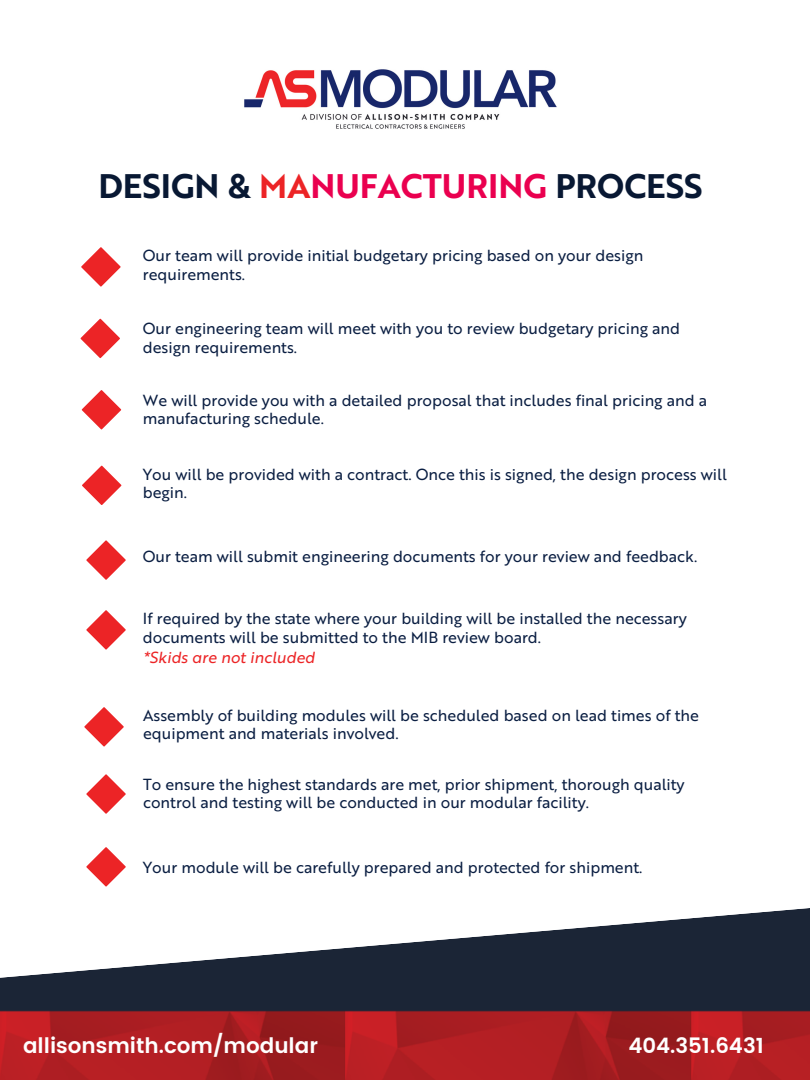
<style>
.page{position:relative;width:810px;height:1080px;background:#fff}
.page>*{position:absolute;margin:0;border:0;box-sizing:border-box;transform-origin:0 0}
.t1{font:700 33.12px "Brother 1816";color:#081833}
.t2{font:600 21.25px "Poppins";color:#fff}
.t3{font:15.62px/18.2px "Brother 1816";color:#0a1e42}
.t4{font:15.62px "Brother 1816 Regulartalic";color:#ec2426}
.s1{color:#ec2426}
.s2{color:#ea004f}
</style>
<div class="page">
<svg style="left:0;top:908px;width:810px;height:103px;fill:#1b2536"></svg>
<img style="left:0;top:1011px;width:810px;height:69px">
<svg style="left:81px;top:247px;width:40px;height:40px"></svg>
<svg style="left:81px;top:319px;width:39px;height:39px"></svg>
<svg style="left:82px;top:390px;width:39px;height:39px"></svg>
<svg style="left:82px;top:466px;width:39px;height:39px"></svg>
<svg style="left:86px;top:540px;width:40px;height:40px"></svg>
<svg style="left:86px;top:610px;width:40px;height:40px"></svg>
<svg style="left:84px;top:707px;width:40px;height:39px"></svg>
<svg style="left:86px;top:774px;width:40px;height:40px"></svg>
<svg style="left:86px;top:847px;width:40px;height:39px"></svg>
<img style="left:244px;top:69px;width:313px;height:60px">
<p class="t1" style="left:98px;top:173px;width:606px">DESIGN &amp; <span class="s1">MA</span><span class="s2">NUFACTURING</span> PROCESS</p>
<p class="t3" style="left:143px;top:248px;width:502px">Our team will provide initial budgetary pricing based on your design requirements.</p>
<p class="t3" style="left:143px;top:321px;width:539px">Our engineering team will meet with you to review budgetary pricing and design requirements.</p>
<p class="t3" style="left:143px;top:392px;width:566px">We will provide you with a detailed proposal that includes final pricing and a manufacturing schedule.</p>
<p class="t3" style="left:143px;top:467px;width:586px">You will be provided with a contract. Once this is signed, the design process will begin.</p>
<p class="t3" style="left:143px;top:549px;width:556px">Our team will submit engineering documents for your review and feedback.</p>
<p class="t3" style="left:143px;top:611px;width:545px">If required by the state where your building will be installed the necessary documents will be submitted to the MIB review board.</p>
<p class="t4" style="left:143px;top:651px;width:173px">*Skids are not included</p>
<p class="t3" style="left:143px;top:708px;width:557px">Assembly of building modules will be scheduled based on lead times of the equipment and materials involved.</p>
<p class="t3" style="left:143px;top:777px;width:543px">To ensure the highest standards are met, prior shipment, thorough quality control and testing will be conducted in our modular facility.</p>
<p class="t3" style="left:143px;top:860px;width:501px">Your module will be carefully prepared and protected for shipment.</p>
<p class="t2" style="left:23px;top:1033px;width:297px">allisonsmith.com/modular</p>
<p class="t2" style="left:628px;top:1033px;width:137px">404.351.6431</p>
</div>
